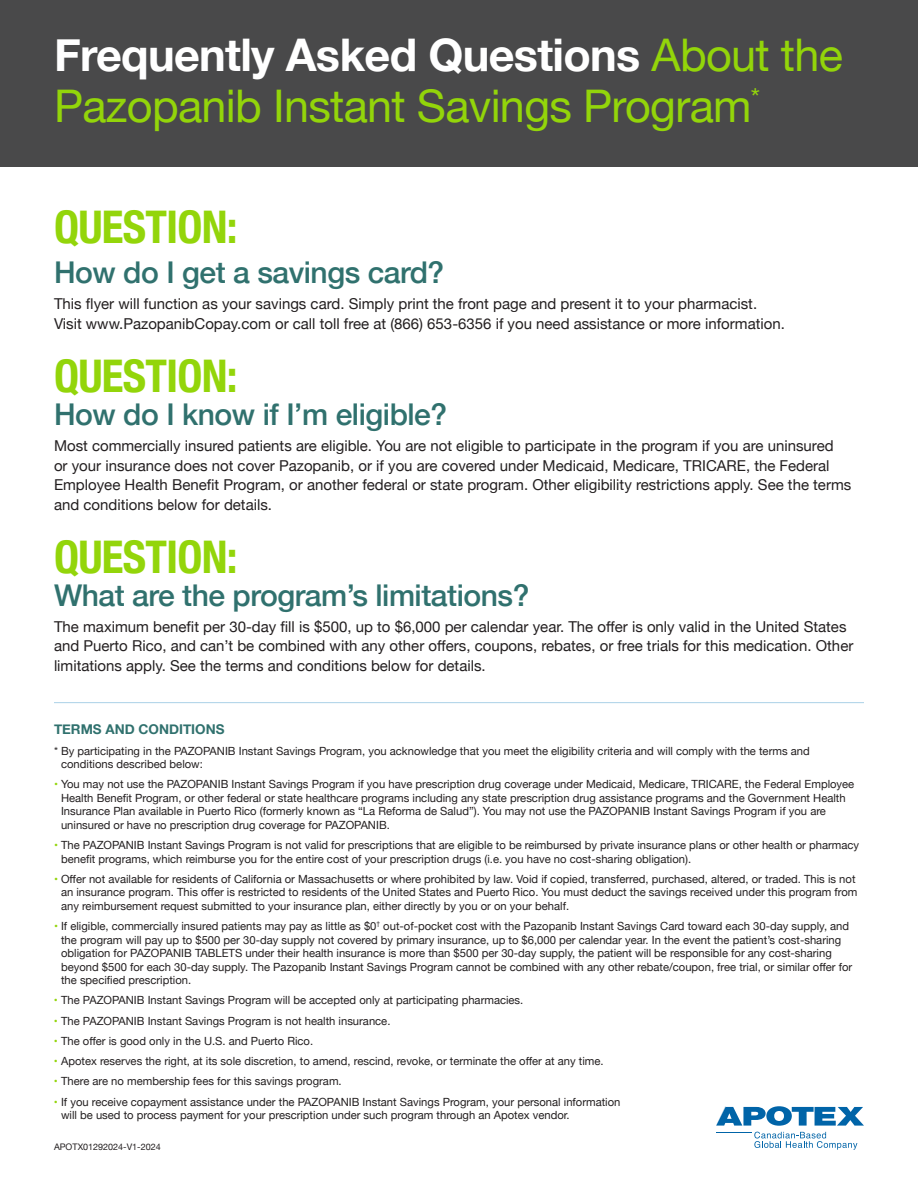
<style>
.page{position:relative;width:918px;height:1188px;background:#fff}
.page>*{position:absolute;margin:0;border:0;box-sizing:border-box;transform-origin:0 0}
.t1{font:45px/51px "Helvetica Neue";letter-spacing:-.015em;color:#93d50a}
.t2{font:700 condensed 45px "Helvetica Neue";letter-spacing:-.015em;color:#93d50a}
.t3{font:500 30px "Helvetica Neue";letter-spacing:-.015em;color:#30716e}
.t4{font:15px/19.5px "Helvetica Neue";color:#231f20}
.t5{font:700 13.5px "Helvetica Neue";color:#30716e}
.t6{font:11.25px/13.5px "Helvetica Neue";color:#231f20}
.t7{font:9px "Helvetica Neue";color:#231f20}
.s1{font-weight:700;color:#fff}
.s2{color:#93d50a}
</style>
<div class="page">
<div style="left:0;top:0;width:918px;height:166px;background:#49494a"></div>
<hr style="left:54px;top:702px;width:810px;height:1px;background:#abd1e7">
<svg style="left:716px;top:1106px;width:148px;height:20px"></svg>
<svg style="left:754px;top:1132px;width:103px;height:18px"></svg>
<hr style="left:716px;top:1132px;width:35px;height:1px;background:#0064a8">
<h1 class="t1" style="left:54px;top:32px;width:790px"><span class="s1">Frequently Asked Questions</span> About the<br>Pazopanib Instant Savings Program<sup>*</sup></h1>
<h1 class="t2" style="left:54px;top:190px;width:185px">QUESTION:</h1>
<h2 class="t3" style="left:54px;top:248px;width:392px">How do I get a savings card?</h2>
<h3 class="t4" style="left:54px;top:295px;width:732px">This flyer will function as your savings card. Simply print the front page and present it to your pharmacist.<br>Visit www.PazopanibCopay.com or call toll free at (866) 653-6356 if you need assistance or more information.</h3>
<h1 class="t2" style="left:54px;top:338px;width:185px">QUESTION:</h1>
<h2 class="t3" style="left:54px;top:390px;width:395px">How do I know if I’m eligible?</h2>
<p class="t4" style="left:54px;top:437px;width:799px">Most commercially insured patients are eligible. You are not eligible to participate in the program if you are uninsured<br>or your insurance does not cover Pazopanib, or if you are covered under Medicaid, Medicare, TRICARE, the Federal Employee Health Benefit Program, or another federal or state program. Other eligibility restrictions apply. See the terms and conditions below for details.</p>
<h1 class="t2" style="left:54px;top:519px;width:185px">QUESTION:</h1>
<h2 class="t3" style="left:54px;top:571px;width:477px">What are the program’s limitations?</h2>
<p class="t4" style="left:54px;top:618px;width:801px">The maximum benefit per 30-day fill is $500, up to $6,000 per calendar year. The offer is only valid in the United States and Puerto Rico, and can’t be combined with any other offers, coupons, rebates, or free trials for this medication. Other limitations apply. See the terms and conditions below for details.</p>
<p class="t5" style="left:54px;top:719px;width:172px">TERMS AND CONDITIONS</p>
<p class="t6" style="left:61px;top:745px;width:750px;text-indent:-7px">* By participating in the PAZOPANIB Instant Savings Program, you acknowledge that you meet the eligibility criteria and will comply with the terms and conditions described below:</p>
<p class="t6" style="left:61px;top:778px;width:795px;text-indent:-7px"><span class="s2">•</span> You may not use the PAZOPANIB Instant Savings Program if you have prescription drug coverage under Medicaid, Medicare, TRICARE, the Federal Employee Health Benefit Program, or other federal or state healthcare programs including any state prescription drug assistance programs and the Government Health Insurance Plan available in Puerto Rico (formerly known as “La Reforma de Salud”). You may not use the PAZOPANIB Instant Savings Program if you are uninsured or have no prescription drug coverage for PAZOPANIB.</p>
<p class="t6" style="left:61px;top:839px;width:800px;text-indent:-7px"><span class="s2">•</span> The PAZOPANIB Instant Savings Program is not valid for prescriptions that are eligible to be reimbursed by private insurance plans or other health or pharmacy benefit programs, which reimburse you for the entire cost of your prescription drugs (i.e. you have no cost-sharing obligation).</p>
<p class="t6" style="left:61px;top:873px;width:798px;text-indent:-7px"><span class="s2">•</span> Offer not available for residents of California or Massachusetts or where prohibited by law. Void if copied, transferred, purchased, altered, or traded. This is not an insurance program. This offer is restricted to residents of the United States and Puerto Rico. You must deduct the savings received under this program from any reimbursement request submitted to your insurance plan, either directly by you or on your behalf.</p>
<p class="t6" style="left:61px;top:920px;width:793px;text-indent:-7px"><span class="s2">•</span> If eligible, commercially insured patients may pay as little as $0<sup>†</sup> out-of-pocket cost with the Pazopanib Instant Savings Card toward each 30-day supply, and the program will pay up to $500 per 30-day supply not covered by primary insurance, up to $6,000 per calendar year. In the event the patient’s cost-sharing obligation for PAZOPANIB TABLETS under their health insurance is more than $500 per 30-day supply, the patient will be responsible for any cost-sharing beyond $500 for each 30-day supply. The Pazopanib Instant Savings Program cannot be combined with any other rebate/coupon, free trial, or similar offer for the specified prescription.</p>
<p class="t6" style="left:54px;top:994px;width:471px"><span class="s2">•</span> The PAZOPANIB Instant Savings Program will be accepted only at participating pharmacies.</p>
<p class="t6" style="left:54px;top:1015px;width:338px"><span class="s2">•</span> The PAZOPANIB Instant Savings Program is not health insurance.</p>
<p class="t6" style="left:54px;top:1035px;width:261px"><span class="s2">•</span> The offer is good only in the U.S. and Puerto Rico.</p>
<p class="t6" style="left:54px;top:1055px;width:551px"><span class="s2">•</span> Apotex reserves the right, at its sole discretion, to amend, rescind, revoke, or terminate the offer at any time.</p>
<p class="t6" style="left:54px;top:1075px;width:289px"><span class="s2">•</span> There are no membership fees for this savings program.</p>
<p class="t6" style="left:61px;top:1096px;width:561px;text-indent:-7px"><span class="s2">•</span> If you receive copayment assistance under the PAZOPANIB Instant Savings Program, your personal information will be used to process payment for your prescription under such program through an Apotex vendor.</p>
<p class="t7" style="left:54px;top:1140px;width:108px">APOTX01292024-V1-2024</p>
</div>
